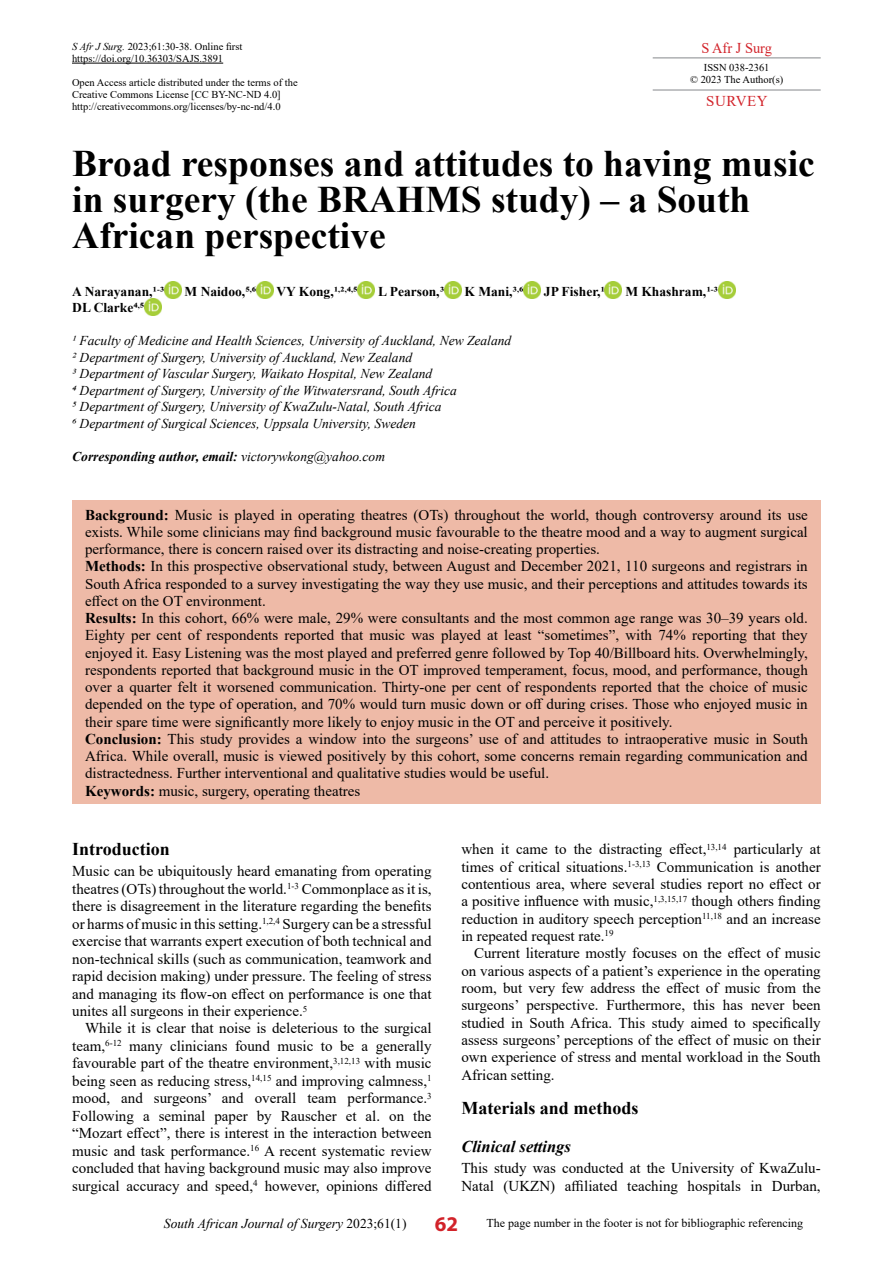
<style>
.page{position:relative;width:893px;height:1263px;background:#fff}
.page>*{position:absolute;margin:0;border:0;box-sizing:border-box;transform-origin:0 0}
.t1{font:700 37.5px/36px "Times New Roman";color:#000}
.t2{font:700 21px "Myriad Pro";color:#d2232a}
.t3{font:700 18px "Times New Roman";color:#000}
.t4{font:italic 700 16.5px "Times New Roman";color:#000}
.t5{font:15px/17.4px "Times New Roman";color:#000;text-align:justify}
.t6{font:15px "Times New Roman";color:#d2232a;scale:.96 1}
.t7{font:15px "Times New Roman";color:#d2232a}
.t8{font:italic 13.5px/16.5px "Times New Roman";color:#000}
.t9{font:700 13.5px "Times New Roman";color:#000}
.t10{font:italic 700 13.5px "Times New Roman";color:#000}
.t11{font:12px "Times New Roman";color:#000}
.t12{font:10.5px/12px "Times New Roman";color:#000}
.s1{font-style:italic}
.s2{font-weight:400}
.s3{font-weight:700}
.s4{font-style:normal}
</style>
<div class="page">
<hr style="left:653px;top:57px;width:168px;height:1px;background:#939598">
<hr style="left:653px;top:89px;width:168px;height:2px;background:#939598">
<div style="left:72px;top:501px;width:748px;height:303px;background:#eebaa7"></div>
<hr style="left:72px;top:63px;width:151px;height:1px;background:#000">
<img style="left:164px;top:282px;width:17px;height:17px">
<img style="left:256px;top:282px;width:17px;height:17px">
<img style="left:358px;top:282px;width:17px;height:17px">
<img style="left:444px;top:282px;width:17px;height:17px">
<img style="left:524px;top:282px;width:17px;height:17px">
<img style="left:605px;top:282px;width:17px;height:17px">
<img style="left:718px;top:282px;width:17px;height:17px">
<img style="left:144px;top:298px;width:17px;height:17px">
<p class="t12" style="left:72px;top:40px;width:172px"><span class="s1">S Afr J Surg.</span> 2023;61:30-38. Online first https://doi.org/10.36303/SAJS.3891</p>
<p class="t12" style="left:72px;top:76px;width:227px">Open Access article distributed under the terms of the<br>Creative Commons License [CC BY-NC-ND 4.0] http://creativecommons.org/licenses/by-nc-nd/4.0</p>
<h1 class="t1" style="left:72px;top:145px;width:744px">Broad responses and attitudes to having music in surgery (the BRAHMS study) – a South<br>African perspective</h1>
<p class="t9" style="left:72px;top:281px;width:93px">A Narayanan,1<sup>-</sup>3</p>
<p class="t9" style="left:185px;top:281px;width:73px">M Naidoo,5<sup>,</sup>6</p>
<p class="t9" style="left:276px;top:281px;width:83px">VY Kong,1<sup>,</sup>2<sup>,</sup>4<sup>,</sup>5</p>
<p class="t9" style="left:378px;top:281px;width:67px">L Pearson,3</p>
<p class="t9" style="left:465px;top:281px;width:60px">K Mani,3<sup>,</sup>6</p>
<p class="t9" style="left:544px;top:281px;width:62px">JP Fisher,1</p>
<p class="t9" style="left:625px;top:281px;width:94px">M Khashram,1<sup>-</sup>3</p>
<p class="t9" style="left:72px;top:298px;width:74px">DL Clarke4<sup>,</sup>5</p>
<p class="t8" style="left:72px;top:332px;width:440px">1 Faculty of Medicine and Health Sciences, University of Auckland, New Zealand 2 Department of Surgery, University of Auckland, New Zealand<br>3 Department of Vascular Surgery, Waikato Hospital, New Zealand<br>4 Department of Surgery, University of the Witwatersrand, South Africa<br>5 Department of Surgery, University of KwaZulu-Natal, South Africa<br>6 Department of Surgical Sciences, Uppsala University, Sweden</p>
<p class="t10" style="left:72px;top:447px;width:314px">Corresponding author, email: <span class="s2">victorywkong@yahoo.com</span></p>
<p class="t6" style="left:701px;top:37px;width:75px">S Afr J Surg</p>
<p class="t12" style="left:690px;top:61px;width:95px;text-align:center">ISSN 038-2361<br>© 2023 The Author(s)</p>
<p class="t7" style="left:706px;top:90px;width:63px">SURVEY</p>
<p class="t5" style="left:85px;top:505px;width:724px;text-align:left"><span class="s3">Background:</span> Music is played in operating theatres (OTs) throughout the world, though controversy around its use exists. While some clinicians may find background music favourable to the theatre mood and a way to augment surgical performance, there is concern raised over its distracting and noise-creating properties.<br><span class="s3">Methods:</span> In this prospective observational study, between August and December 2021, 110 surgeons and registrars in South Africa responded to a survey investigating the way they use music, and their perceptions and attitudes towards its effect on the OT environment.<br><span class="s3">Results:</span> In this cohort, 66% were male, 29% were consultants and the most common age range was 30–39 years old.<br>Eighty per cent of respondents reported that music was played at least “sometimes”, with 74% reporting that they enjoyed it. Easy Listening was the most played and preferred genre followed by Top 40/Billboard hits. Overwhelmingly, respondents reported that background music in the OT improved temperament, focus, mood, and performance, though over a quarter felt it worsened communication. Thirty-one per cent of respondents reported that the choice of music depended on the type of operation, and 70% would turn music down or off during crises. Those who enjoyed music in their spare time were significantly more likely to enjoy music in the OT and perceive it positively.<br><span class="s3">Conclusion:</span> This study provides a window into the surgeons’ use of and attitudes to intraoperative music in South Africa. While overall, music is viewed positively by this cohort, some concerns remain regarding communication and distractedness. Further interventional and qualitative studies would be useful.<br><span class="s3">Keywords:</span> music, surgery, operating theatres</p>
<p class="t3" style="left:72px;top:835px;width:99px">Introduction</p>
<p class="t5" style="left:72px;top:862px;width:361px">Music can be ubiquitously heard emanating from operating theatres (OTs) throughout the world.<sup>1-3</sup> Commonplace as it is, there is disagreement in the literature regarding the benefits or harms of music in this setting.<sup>1,2,4</sup> Surgery can be a stressful exercise that warrants expert execution of both technical and non-technical skills (such as communication, teamwork and rapid decision making) under pressure. The feeling of stress and managing its flow-on effect on performance is one that unites all surgeons in their experience.<sup>5</sup></p>
<p class="t5" style="left:72px;top:1019px;width:361px;text-indent:13px">While it is clear that noise is deleterious to the surgical team,<sup>6-12</sup> many clinicians found music to be a generally favourable part of the theatre environment,<sup>3,12,13</sup> with music being seen as reducing stress,<sup>14,15</sup> and improving calmness,<sup>1 </sup>mood, and surgeons’ and overall team performance.<sup>3<br></sup>Following a seminal paper by Rauscher et al. on the “Mozart effect”, there is interest in the interaction between music and task performance.<sup>16</sup> A recent systematic review concluded that having background music may also improve surgical accuracy and speed,<sup>4</sup> however, opinions differed</p>
<p class="t5" style="left:461px;top:840px;width:361px">when it came to the distracting effect,<sup>13,14</sup> particularly at times of critical situations.<sup>1-3,13</sup> Communication is another contentious area, where several studies report no effect or a positive influence with music,<sup>1,3,15,17</sup> though others finding reduction in auditory speech perception<sup>11,18</sup> and an increase in repeated request rate.<sup>19</sup></p>
<p class="t5" style="left:461px;top:944px;width:361px;text-indent:13px">Current literature mostly focuses on the effect of music on various aspects of a patient’s experience in the operating room, but very few address the effect of music from the surgeons’ perspective. Furthermore, this has never been studied in South Africa. This study aimed to specifically assess surgeons’ perceptions of the effect of music on their own experience of stress and mental workload in the South African setting.</p>
<p class="t3" style="left:461px;top:1094px;width:178px">Materials and methods</p>
<p class="t4" style="left:461px;top:1135px;width:111px">Clinical settings</p>
<p class="t5" style="left:461px;top:1159px;width:361px">This study was conducted at the University of KwaZulu-<br>Natal (UKZN) affiliated teaching hospitals in Durban,</p>
<p class="t8" style="left:164px;top:1215px;width:244px">South African Journal of Surgery <span class="s4">2023;61(1)</span></p>
<h2 class="t2" style="left:435px;top:1210px;width:25px">62</h2>
<p class="t11" style="left:486px;top:1215px;width:318px">The page number in the footer is not for bibliographic referencing</p>
</div>
